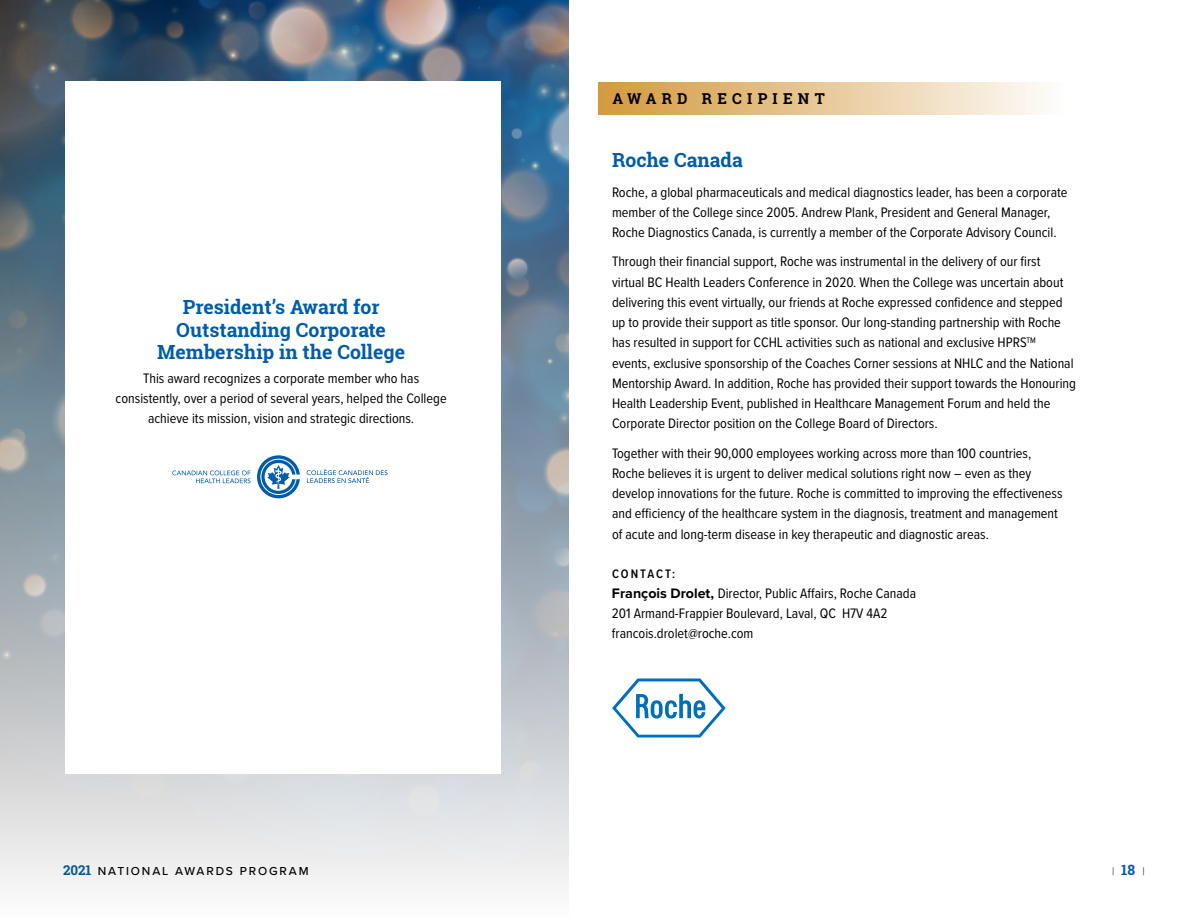
<style>
.page{position:relative;width:1188px;height:918px;background:#fff}
.page>*{position:absolute;margin:0;border:0;box-sizing:border-box;transform-origin:0 0}
.t1{font:700 19.5px/22.5px "Roboto Slab";color:#005daa;text-align:center}
.t2{font:700 15px "Roboto Slab";letter-spacing:.35em;color:#000}
.t3{font:14.25px/20.2px "Proxima Nova Cond";color:#000}
.t4{font:600 12.75px "Proxima Nova Cond";letter-spacing:.155em;color:#000}
.t5{font:500 12px "Proxima Nova";letter-spacing:.155em;color:#000}
.t6{font:300 11.25px "Proxima Nova";color:#000}
.s1{font-family:"Proxima Nova";font-weight:700}
.s2{font-family:"Roboto Slab";font-weight:700;font-size:13.5px;color:#005daa}
.s3{font-family:"Roboto Slab";font-weight:700;font-size:14.25px;color:#005daa}
</style>
<div class="page">
<img style="left:0;top:0;width:569px;height:886px">
<div style="left:65px;top:82px;width:435px;height:692px;background:#fff"></div>
<div style="left:598px;top:82px;width:467px;height:32px;background:linear-gradient(to right,#d3993d,#fefefd)"></div>
<svg style="left:172px;top:470px;width:79px;height:13px"></svg>
<svg style="left:307px;top:469px;width:81px;height:14px"></svg>
<svg style="left:257px;top:455px;width:43px;height:43px"></svg>
<svg style="left:612px;top:678px;width:114px;height:59px"></svg>
<h1 class="t1" style="left:157px;top:296px;width:249px">President’s Award for<br>Outstanding Corporate<br>Membership in the College</h1>
<p class="t3" style="left:116px;top:367px;width:333px;text-align:center">This award recognizes a corporate member who has consistently, over a period of several years, helped the College achieve its mission, vision and strategic directions.</p>
<p class="t2" style="left:612px;top:88px;width:214px">AWARD RECIPIENT</p>
<h1 class="t1" style="left:612px;top:149px;width:132px">Roche Canada</h1>
<p class="t3" style="left:612px;top:181px;width:457px">Roche, a global pharmaceuticals and medical diagnostics leader, has been a corporate member of the College since 2005. Andrew Plank, President and General Manager,<br>Roche Diagnostics Canada, is currently a member of the Corporate Advisory Council.</p>
<p class="t3" style="left:612px;top:251px;width:466px">Through their financial support, Roche was instrumental in the delivery of our first virtual BC Health Leaders Conference in 2020. When the College was uncertain about delivering this event virtually, our friends at Roche expressed confidence and stepped up to provide their support as title sponsor. Our long-standing partnership with Roche has resulted in support for CCHL activities such as national and exclusive HPRS<sup>TM </sup>events, exclusive sponsorship of the Coaches Corner sessions at NHLC and the National Mentorship Award. In addition, Roche has provided their support towards the Honouring Health Leadership Event, published in Healthcare Management Forum and held the Corporate Director position on the College Board of Directors.</p>
<p class="t3" style="left:612px;top:442px;width:452px">Together with their 90,000 employees working across more than 100 countries, Roche believes it is urgent to deliver medical solutions right now – even as they develop innovations for the future. Roche is committed to improving the effectiveness and efficiency of the healthcare system in the diagnosis, treatment and management of acute and long-term disease in key therapeutic and diagnostic areas.</p>
<p class="t4" style="left:612px;top:564px;width:65px">CONTACT:</p>
<p class="t3" style="left:612px;top:582px;width:306px"><span class="s1">François Drolet,</span> Director, Public Affairs, Roche Canada<br>201 Armand-Frappier Boulevard, Laval, QC H7V 4A2 francois.drolet@roche.com</p>
<p class="t5" style="left:63px;top:862px;width:247px"><span class="s2">2021</span> NATIONAL AWARDS PROGRAM</p>
<p class="t6" style="left:1112px;top:863px;width:34px">| <span class="s3">18</span> |</p>
</div>
